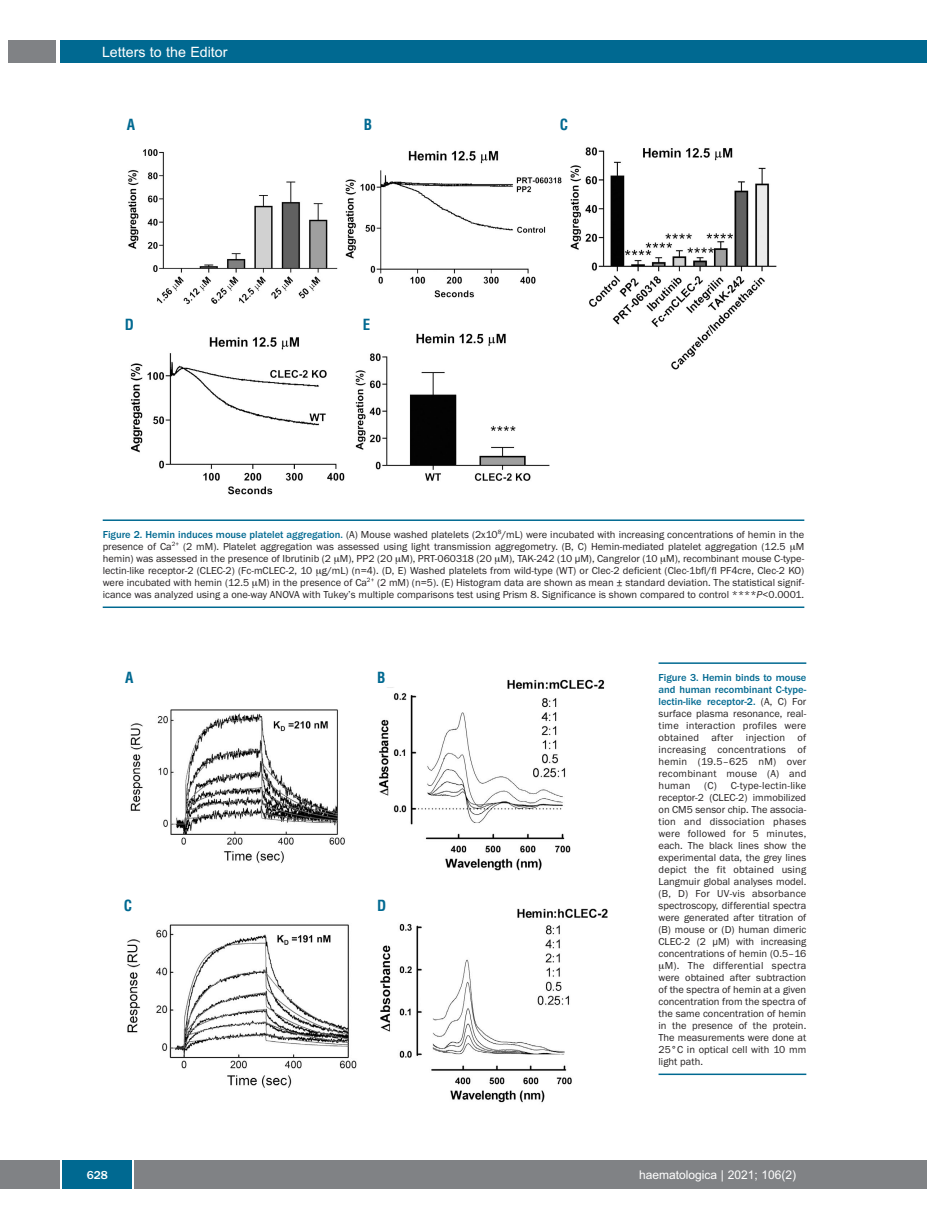
<style>
.page{position:relative;width:927px;height:1225px;background:#fff}
.page>*{position:absolute;margin:0;border:0;box-sizing:border-box;transform-origin:0 0}
.t1{font:700 condensed 15px "Helvetica";color:#006991}
.t2{font:14.25px "Arial";color:#fff}
.t3{font:12px "Arial";color:#fff}
.t4{font:500 12px "Franklin Gothic";color:#fff}
.t5{font:10.5px/12px "Franklin Gothic";color:#231f20;text-align:justify}
.t6{font:10.5px "Franklin Gothic";letter-spacing:.02em;color:#231f20}
.s1{font-weight:500;color:#006991}
.s2{font-style:italic}
</style>
<div class="page">
<div style="left:910px;top:1160px;width:17px;height:28px;background:#808285"></div>
<div style="left:911px;top:40px;width:16px;height:22px;background:#006991"></div>
<div style="left:0;top:1160px;width:910px;height:28px;background:#808285"></div>
<div style="left:62px;top:1160px;width:71px;height:28px;background:#006991"></div>
<hr style="left:60px;top:1160px;width:2px;height:28px;background:#fff">
<svg style="left:133px;top:1160px;width:1px;height:28px"></svg>
<div style="left:60px;top:40px;width:852px;height:22px;background:#006991"></div>
<div style="left:9px;top:40px;width:47px;height:22px;background:#808285"></div>
<img style="left:128px;top:147px;width:649px;height:348px">
<hr style="left:103px;top:519px;width:701px;height:2px;background:#006991">
<hr style="left:103px;top:606px;width:701px;height:2px;background:#006991">
<img style="left:127px;top:679px;width:481px;height:424px">
<hr style="left:659px;top:662px;width:147px;height:2px;background:#006991">
<hr style="left:659px;top:1073px;width:147px;height:2px;background:#006991">
<h2 class="t2" style="left:102px;top:44px;width:127px">Letters to the Editor</h2>
<h1 class="t1" style="left:127px;top:116px;width:10px">A</h1>
<h1 class="t1" style="left:364px;top:116px;width:10px">B</h1>
<h1 class="t1" style="left:560px;top:116px;width:10px">C</h1>
<h1 class="t1" style="left:125px;top:316px;width:11px">D</h1>
<h1 class="t1" style="left:363px;top:316px;width:9px">E</h1>
<p class="t5" style="left:103px;top:528px;width:703px"><span class="s1">Figure 2. Hemin induces mouse platelet aggregation.</span> (A) Mouse washed platelets (2x10<sup>8</sup>/mL) were incubated with increasing concentrations of hemin in the presence of Ca<sup>2+</sup> (2 mM). Platelet aggregation was assessed using light transmission aggregometry. (B, C) Hemin-mediated platelet aggregation (12.5 M hemin) was assessed in the presence of Ibrutinib (2 M), PP2 (20 M), PRT-060318 (20 M), TAK-242 (10 μM), Cangrelor (10 M), recombinant mouse C-type&shy;lectin-like receptor-2 (CLEC-2) (Fc-mCLEC-2, 10 g/mL) (n=4). (D, E) Washed platelets from wild-type (WT) or Clec-2 deficient (Clec-1bfl/fl PF4cre, Clec-2 KO) were incubated with hemin (12.5 M) in the presence of Ca<sup>2+</sup> (2 mM) (n=5). (E) Histogram data are shown as mean ± standard deviation. The statistical signif&shy;icance was analyzed using a one-way ANOVA with Tukey’s multiple comparisons test using Prism 8. Significance is shown compared to control ****<span class="s2">P</span>&lt;0.0001.</p>
<h1 class="t1" style="left:125px;top:669px;width:10px">A</h1>
<h1 class="t1" style="left:377px;top:669px;width:10px">B</h1>
<h1 class="t1" style="left:124px;top:897px;width:10px">C</h1>
<h1 class="t1" style="left:377px;top:897px;width:11px">D</h1>
<p class="t5" style="left:659px;top:671px;width:149px"><span class="s1">Figure 3. Hemin binds to mouse and human recombinant C-type&shy;lectin-like receptor-2.</span> (A, C) For surface plasma resonance, real&shy;time interaction profiles were obtained after injection of increasing concentrations of hemin (19.5–625 nM) over recombinant mouse (A) and human</p>
<p class="t6" style="left:704px;top:779px;width:104px">(C) C-type-lectin-like</p>
<p class="t5" style="left:659px;top:791px;width:149px">receptor-2 (CLEC-2) immobilized</p>
<p class="t5" style="left:659px;top:803px;width:149px">on CM5 sensor chip. The associa-</p>
<p class="t6" style="left:659px;top:815px;width:149px">tion and dissociation phases</p>
<p class="t6" style="left:659px;top:827px;width:149px">were followed for 5 minutes,</p>
<p class="t5" style="left:659px;top:839px;width:149px">each. The black lines show the</p>
<p class="t5" style="left:659px;top:851px;width:149px">experimental data, the grey lines</p>
<p class="t6" style="left:659px;top:863px;width:149px">depict the fit obtained using</p>
<p class="t5" style="left:659px;top:875px;width:149px">Langmuir global analyses model.</p>
<p class="t6" style="left:659px;top:887px;width:149px">(B, D) For UV-vis absorbance</p>
<p class="t5" style="left:659px;top:899px;width:149px">spectroscopy, differential spectra</p>
<p class="t5" style="left:659px;top:911px;width:149px">were generated after titration of</p>
<p class="t5" style="left:659px;top:923px;width:149px">(B) mouse or (D) human dimeric</p>
<p class="t5" style="left:659px;top:935px;width:149px">CLEC-2 (2 µM) with increasing</p>
<p class="t5" style="left:659px;top:947px;width:149px">concentrations of hemin (0.5–16</p>
<p class="t6" style="left:665px;top:959px;width:143px">M). The differential spectra</p>
<p class="t5" style="left:659px;top:971px;width:149px">were obtained after subtraction</p>
<p class="t5" style="left:659px;top:983px;width:149px">of the spectra of hemin at a given</p>
<p class="t5" style="left:659px;top:995px;width:149px">concentration from the spectra of</p>
<p class="t5" style="left:659px;top:1007px;width:149px">the same concentration of hemin</p>
<p class="t5" style="left:659px;top:1019px;width:149px">in the presence of the protein.</p>
<p class="t5" style="left:659px;top:1031px;width:149px">The measurements were done at</p>
<p class="t5" style="left:659px;top:1043px;width:149px">25°C in optical cell with 10 mm</p>
<p class="t5" style="left:659px;top:1055px;width:46px">light path.</p>
<p class="t4" style="left:87px;top:1167px;width:23px">628</p>
<p class="t3" style="left:639px;top:1167px;width:158px">haematologica | 2021; 106(2)</p>
</div>
